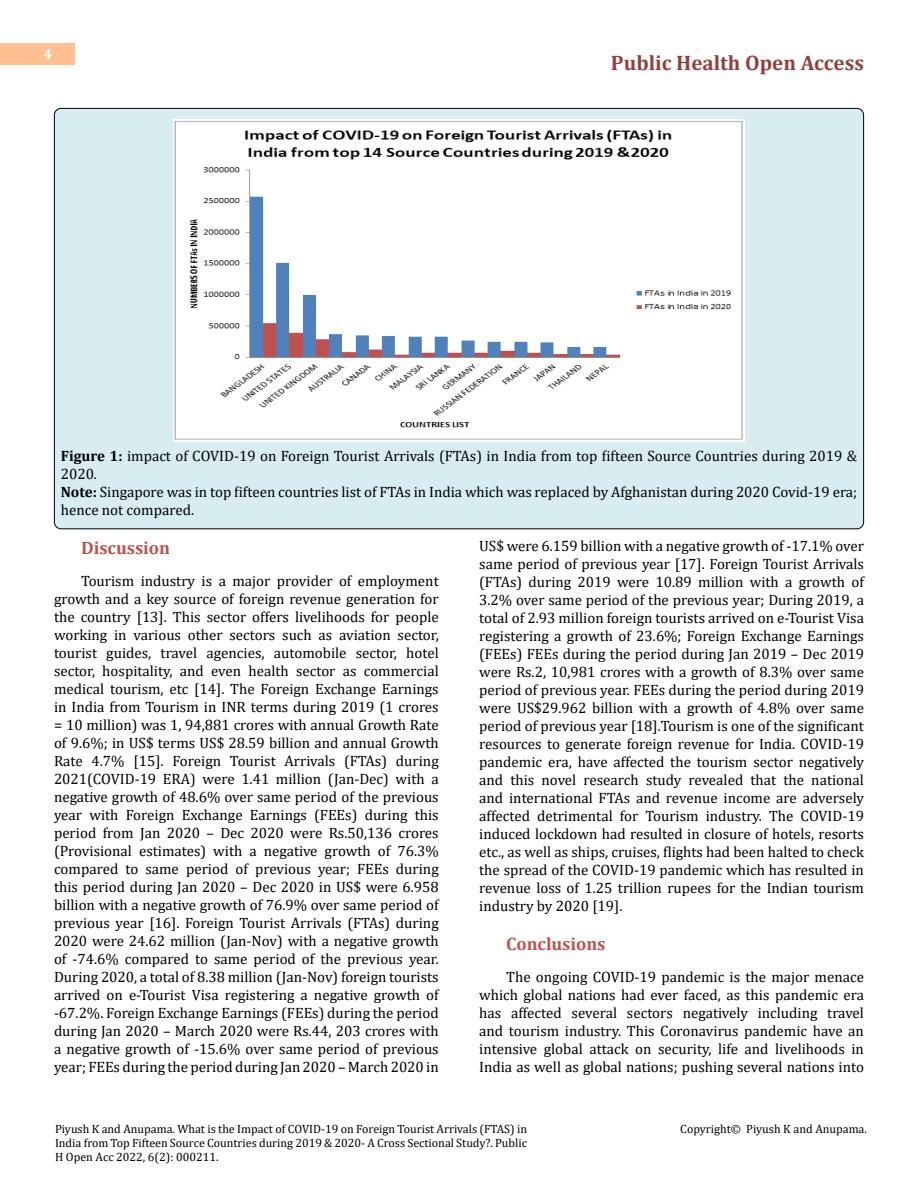
<style>
.page{position:relative;width:918px;height:1188px;background:#fff}
.page>*{position:absolute;margin:0;border:0;box-sizing:border-box;transform-origin:0 0}
.t1{font:700 21px "Cambria";color:#953f3c}
.t2{font:700 18px "Cambria";color:#c0504d}
.t3{font:15px/18px "Cambria";color:#000;text-align:justify}
.t4{font:700 15px "Cambria";color:#fff}
.t5{font:12px/14.4px "Cambria";color:#000;text-align:justify}
.s1{font-weight:700}
</style>
<div class="page">
<div style="left:0;top:43px;width:75px;height:21px;background:#ffbf91"></div>
<div style="left:54px;top:108px;width:810px;height:421px;background:#d8edf2;border-radius:7px"></div>
<img style="left:174px;top:119px;width:570px;height:322px">
<p class="t4" style="left:44px;top:44px;width:10px">4</p>
<h1 class="t1" style="left:611px;top:48px;width:255px">Public Health Open Access</h1>
<p class="t3" style="left:61px;top:447px;width:798px;text-align:left"><span class="s1">Figure 1:</span> impact of COVID-19 on Foreign Tourist Arrivals (FTAs) in India from top fifteen Source Countries during 2019 &amp; 2020.<br><span class="s1">Note:</span> Singapore was in top fifteen countries list of FTAs in India which was replaced by Afghanistan during 2020 Covid-19 era; hence not compared.</p>
<p class="t2" style="left:81px;top:535px;width:91px">Discussion</p>
<p class="t3" style="left:54px;top:572px;width:386px;text-indent:27px">Tourism industry is a major provider of employment growth and a key source of foreign revenue generation for the country [13]. This sector offers livelihoods for people working in various other sectors such as aviation sector, tourist guides, travel agencies, automobile sector, hotel sector, hospitality, and even health sector as commercial medical tourism, etc [14]. The Foreign Exchange Earnings in India from Tourism in INR terms during 2019 (1 crores = 10 million) was 1, 94,881 crores with annual Growth Rate of 9.6%; in US$ terms US$ 28.59 billion and annual Growth Rate 4.7% [15]. Foreign Tourist Arrivals (FTAs) during 2021(COVID-19 ERA) were 1.41 million (Jan-Dec) with a negative growth of 48.6% over same period of the previous year with Foreign Exchange Earnings (FEEs) during this period from Jan 2020 – Dec 2020 were Rs.50,136 crores (Provisional estimates) with a negative growth of 76.3% compared to same period of previous year; FEEs during this period during Jan 2020 – Dec 2020 in US$ were 6.958 billion with a negative growth of 76.9% over same period of previous year [16]. Foreign Tourist Arrivals (FTAs) during 2020 were 24.62 million (Jan-Nov) with a negative growth of -74.6% compared to same period of the previous year.<br>During 2020, a total of 8.38 million (Jan-Nov) foreign tourists arrived on e-Tourist Visa registering a negative growth of -67.2%. Foreign Exchange Earnings (FEEs) during the period during Jan 2020 – March 2020 were Rs.44, 203 crores with a negative growth of -15.6% over same period of previous year; FEEs during the period during Jan 2020 – March 2020 in</p>
<p class="t3" style="left:479px;top:537px;width:386px">US$ were 6.159 billion with a negative growth of -17.1% over same period of previous year [17]. Foreign Tourist Arrivals (FTAs) during 2019 were 10.89 million with a growth of 3.2% over same period of the previous year; During 2019, a total of 2.93 million foreign tourists arrived on e-Tourist Visa registering a growth of 23.6%; Foreign Exchange Earnings (FEEs) FEEs during the period during Jan 2019 – Dec 2019 were Rs.2, 10,981 crores with a growth of 8.3% over same period of previous year. FEEs during the period during 2019 were US$29.962 billion with a growth of 4.8% over same period of previous year [18].Tourism is one of the significant resources to generate foreign revenue for India. COVID-19 pandemic era, have affected the tourism sector negatively and this novel research study revealed that the national and international FTAs and revenue income are adversely affected detrimental for Tourism industry. The COVID-19 induced lockdown had resulted in closure of hotels, resorts etc., as well as ships, cruises, flights had been halted to check the spread of the COVID-19 pandemic which has resulted in revenue loss of 1.25 trillion rupees for the Indian tourism industry by 2020 [19].</p>
<p class="t2" style="left:506px;top:931px;width:101px">Conclusions</p>
<p class="t3" style="left:479px;top:968px;width:386px;text-indent:27px">The ongoing COVID-19 pandemic is the major menace which global nations had ever faced, as this pandemic era has affected several sectors negatively including travel and tourism industry. This Coronavirus pandemic have an intensive global attack on security, life and livelihoods in India as well as global nations; pushing several nations into</p>
<p class="t5" style="left:55px;top:1121px;width:473px">Piyush K and Anupama. What is the Impact of COVID-19 on Foreign Tourist Arrivals (FTAS) in India from Top Fifteen Source Countries during 2019 &amp; 2020- A Cross Sectional Study?. Public H Open Acc 2022, 6(2): 000211.</p>
<p class="t5" style="left:680px;top:1121px;width:188px">Copyright© Piyush K and Anupama.</p>
</div>
